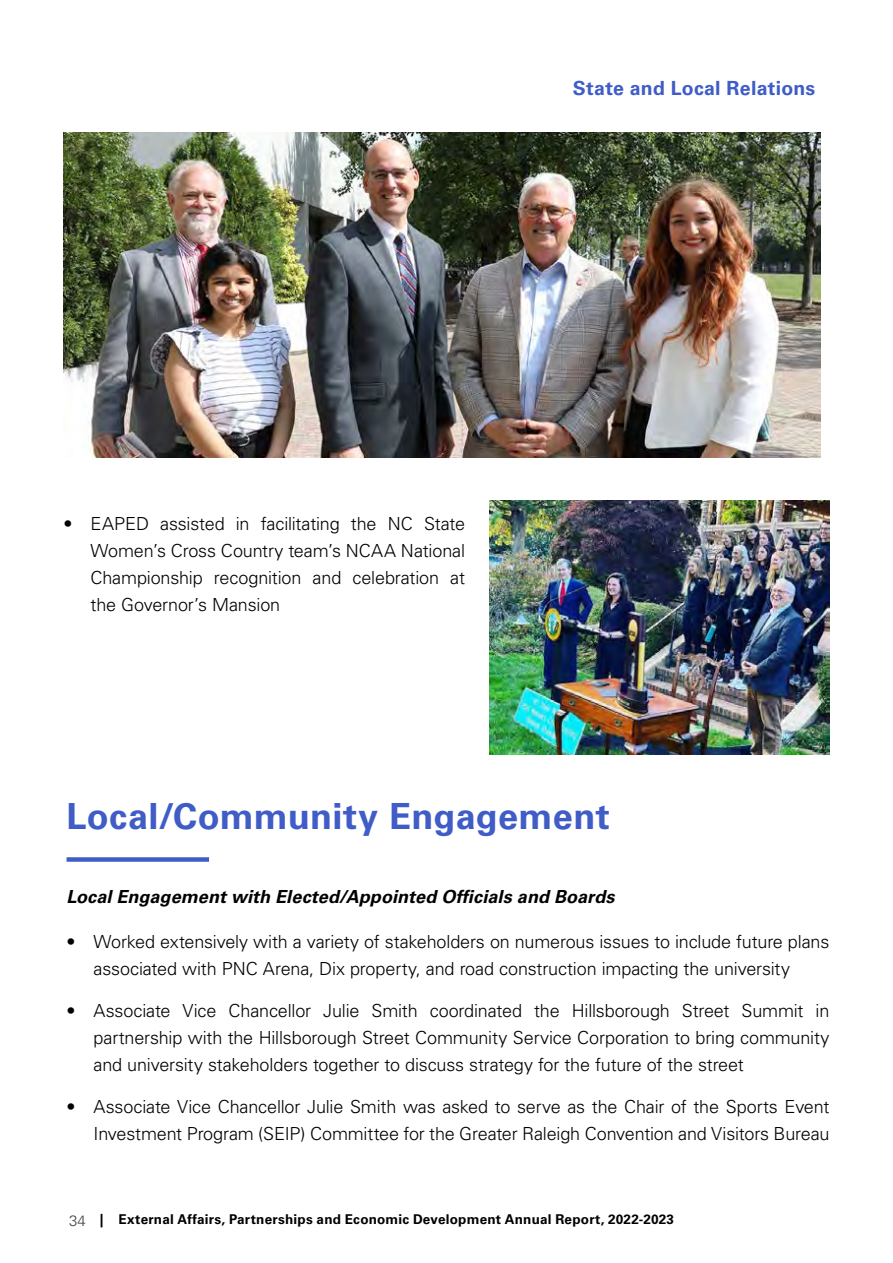
<style>
.page{position:relative;width:893px;height:1263px;background:#fff}
.page>*{position:absolute;margin:0;border:0;box-sizing:border-box;transform-origin:0 0}
.t1{font:700 36px "Univers LT Std";letter-spacing:.01em;color:#3f5cc7}
.t2{font:700 19.5px "Univers LT Std";letter-spacing:.015em;color:#3f5cc7}
.t3{font:300 18px/27px "Univers LT Std";letter-spacing:-.01em;color:#000;text-align:justify}
.t4{font:italic 700 18px "Univers LT Std";letter-spacing:.005em;color:#000}
.t5{font:700 13.5px "Univers LT Std";letter-spacing:.015em;color:#000}
.s1{font-weight:300;font-size:15px;color:#414042}
</style>
<div class="page">
<div style="left:67px;top:857px;width:142px;height:5px;background:#3f5cc7"></div>
<img style="left:64px;top:132px;width:756px;height:326px">
<img style="left:489px;top:501px;width:340px;height:253px">
<p class="t2" style="left:573px;top:76px;width:244px">State and Local Relations</p>
<p class="t3" style="left:91px;top:511px;width:376px;text-indent:-27px">• EAPED assisted in facilitating the NC State Women’s Cross Country team’s NCAA National Championship recognition and celebration at the Governor’s Mansion</p>
<h1 class="t1" style="left:67px;top:795px;width:545px">Local/Community Engagement</h1>
<p class="t4" style="left:67px;top:886px;width:550px">Local Engagement with Elected/Appointed Officials and Boards</p>
<p class="t3" style="left:94px;top:928px;width:737px;text-indent:-27px">• Worked extensively with a variety of stakeholders on numerous issues to include future plans associated with PNC Arena, Dix property, and road construction impacting the university</p>
<p class="t3" style="left:94px;top:997px;width:737px;text-indent:-27px">• Associate Vice Chancellor Julie Smith coordinated the Hillsborough Street Summit in partnership with the Hillsborough Street Community Service Corporation to bring community and university stakeholders together to discuss strategy for the future of the street</p>
<p class="t3" style="left:67px;top:1093px;width:764px;text-align:right">• Associate Vice Chancellor Julie Smith was asked to serve as the Chair of the Sports Event<br>Investment Program (SEIP) Committee for the Greater Raleigh Convention and Visitors Bureau</p>
<p class="t5" style="left:69px;top:1211px;width:606px"><span class="s1">34</span> | External Affairs, Partnerships and Economic Development Annual Report, 2022-2023</p>
</div>
